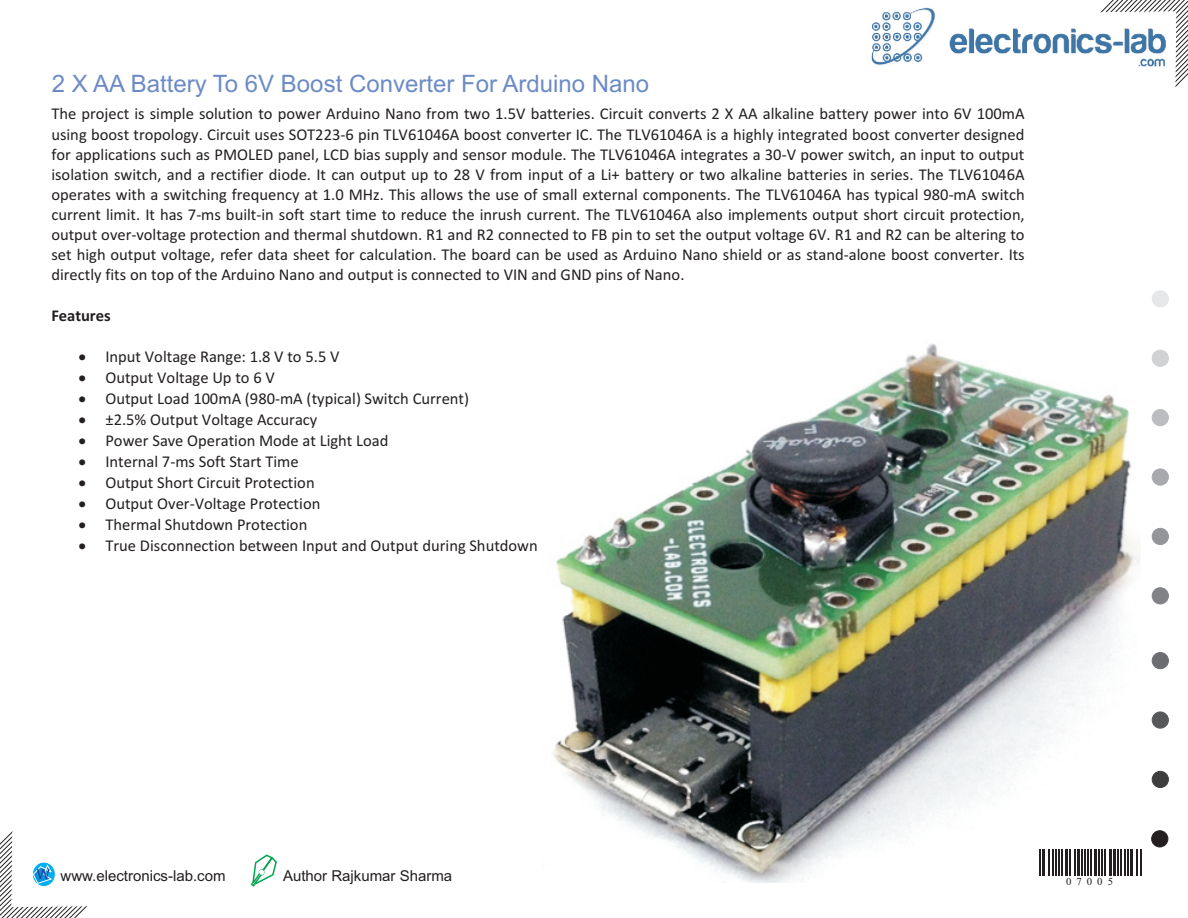
<style>
.page{position:relative;width:1188px;height:918px;background:#fff}
.page>*{position:absolute;margin:0;border:0;box-sizing:border-box;transform-origin:0 0}
.t1{font:24px "Arial";color:#6c8bc6}
.t2{font:16.5px/20.1px "Calibri";color:#231f20;text-align:justify}
.t3{font:700 16.5px "Calibri";color:#231f20}
.t4{font:16.5px "Symbol";color:#231f20}
.t5{font:15px "Arial";color:#231f20}
.t6{font:10.65px "Times New Roman";letter-spacing:.475em;color:#231f20}
</style>
<div class="page">
<img style="left:552px;top:343px;width:587px;height:539px">
<img style="left:871px;top:7px;width:229px;height:59px">
<div style="left:1027px;top:848px;width:128px;height:40px;background:#fff"></div>
<svg style="left:1040px;top:849px;width:1px;height:27px"></svg>
<hr style="left:1043px;top:849px;width:2px;height:27px;background:#231f20">
<svg style="left:1048px;top:849px;width:14px;height:27px"></svg>
<hr style="left:1066px;top:849px;width:2px;height:27px;background:#231f20">
<svg style="left:1070px;top:849px;width:5px;height:27px"></svg>
<hr style="left:1077px;top:849px;width:3px;height:27px;background:#231f20">
<hr style="left:1081px;top:849px;width:2px;height:27px;background:#231f20">
<svg style="left:1084px;top:849px;width:7px;height:27px"></svg>
<hr style="left:1094px;top:849px;width:3px;height:27px;background:#231f20">
<svg style="left:1099px;top:849px;width:4px;height:27px"></svg>
<hr style="left:1104px;top:849px;width:2px;height:27px;background:#231f20">
<hr style="left:1109px;top:849px;width:2px;height:27px;background:#231f20">
<hr style="left:1113px;top:849px;width:3px;height:27px;background:#231f20">
<svg style="left:1117px;top:849px;width:12px;height:27px"></svg>
<hr style="left:1130px;top:849px;width:3px;height:27px;background:#231f20">
<svg style="left:1136px;top:849px;width:6px;height:27px"></svg>
<div style="left:1152px;top:652px;width:17px;height:17px;background:#6c6d70;border:1px solid #6c6d70;border-radius:50%"></div>
<div style="left:1152px;top:712px;width:17px;height:16px;background:#57585a;border:1px solid #57585a;border-radius:50%"></div>
<div style="left:1152px;top:771px;width:17px;height:17px;background:#3e3e3f;border:1px solid #3e3e3f;border-radius:50%"></div>
<div style="left:1152px;top:831px;width:16px;height:16px;background:#231f20;border:1px solid #231f20;border-radius:50%"></div>
<div style="left:1152px;top:409px;width:17px;height:17px;background:#bcbdc0;border:1px solid #bcbdc0;border-radius:50%"></div>
<div style="left:1152px;top:469px;width:17px;height:16px;background:#a8a9ad;border:1px solid #a8a9ad;border-radius:50%"></div>
<div style="left:1152px;top:528px;width:17px;height:17px;background:#939598;border:1px solid #939598;border-radius:50%"></div>
<div style="left:1152px;top:588px;width:17px;height:16px;background:#808285;border:1px solid #808285;border-radius:50%"></div>
<div style="left:1152px;top:291px;width:17px;height:16px;background:#e6e7e9;border:1px solid #e6e7e9;border-radius:50%"></div>
<div style="left:1152px;top:350px;width:17px;height:17px;background:#d1d2d4;border:1px solid #d1d2d4;border-radius:50%"></div>
<svg style="left:1100px;top:0;width:88px;height:87px"></svg>
<svg style="left:0;top:831px;width:88px;height:87px"></svg>
<svg style="left:251px;top:854px;width:26px;height:33px"></svg>
<h1 class="t1" style="left:52px;top:74px;width:599px">2 X AA Battery To 6V Boost Converter For Arduino Nano</h1>
<p class="t2" style="left:51px;top:105px;width:975px">The project is simple solution to power Arduino Nano from two 1.5V batteries. Circuit converts 2 X AA alkaline battery power into 6V 100mA using boost tropology. Circuit uses SOT223-6 pin TLV61046A boost converter IC. The TLV61046A is a highly integrated boost converter designed for applications such as PMOLED panel, LCD bias supply and sensor module. The TLV61046A integrates a 30-V power switch, an input to output isolation switch, and a rectifier diode. It can output up to 28 V from input of a Li+ battery or two alkaline batteries in series. The TLV61046A operates with a switching frequency at 1.0 MHz. This allows the use of small external components. The TLV61046A has typical 980-mA switch current limit. It has 7-ms built-in soft start time to reduce the inrush current. The TLV61046A also implements output short circuit protection, output over-voltage protection and thermal shutdown. R1 and R2 connected to FB pin to set the output voltage 6V. R1 and R2 can be altering to set high output voltage, refer data sheet for calculation. The board can be used as Arduino Nano shield or as stand-alone boost converter. Its directly fits on top of the Arduino Nano and output is connected to VIN and GND pins of Nano.</p>
<p class="t3" style="left:51px;top:308px;width:61px">Features</p>
<p class="t2" style="left:105px;top:348px;width:236px">Input Voltage Range: 1.8 V to 5.5 V</p>
<p class="t4" style="left:78px;top:392px;width:47px">•</p>
<p class="t2" style="left:105px;top:369px;width:171px">Output Voltage Up to 6 V</p>
<p class="t2" style="left:105px;top:389px;width:365px">Output Load 100mA (980-mA (typical) Switch Current)</p>
<p class="t4" style="left:78px;top:413px;width:47px">•</p>
<p class="t2" style="left:105px;top:410px;width:213px">±2.5% Output Voltage Accuracy</p>
<p class="t4" style="left:78px;top:434px;width:47px">•</p>
<p class="t2" style="left:105px;top:431px;width:285px">Power Save Operation Mode at Light Load</p>
<p class="t4" style="left:78px;top:455px;width:47px">•</p>
<p class="t2" style="left:105px;top:452px;width:195px">Internal 7-ms Soft Start Time</p>
<p class="t4" style="left:78px;top:476px;width:47px">•</p>
<p class="t2" style="left:105px;top:473px;width:211px">Output Short Circuit Protection</p>
<p class="t4" style="left:78px;top:497px;width:47px">•</p>
<p class="t2" style="left:105px;top:494px;width:216px">Output Over-Voltage Protection</p>
<p class="t4" style="left:78px;top:518px;width:47px">•</p>
<p class="t4" style="left:78px;top:539px;width:47px">•</p>
<p class="t2" style="left:105px;top:515px;width:434px;line-height:21px">Thermal Shutdown Protection<br>True Disconnection between Input and Output during Shutdown</p>
<p class="t5" style="left:61px;top:870px;width:167px">www.electronics-lab.com</p>
<p class="t5" style="left:283px;top:870px;width:171px">Author Rajkumar Sharma</p>
<p class="t6" style="left:1066px;top:878px;width:49px">07005</p>
</div>
